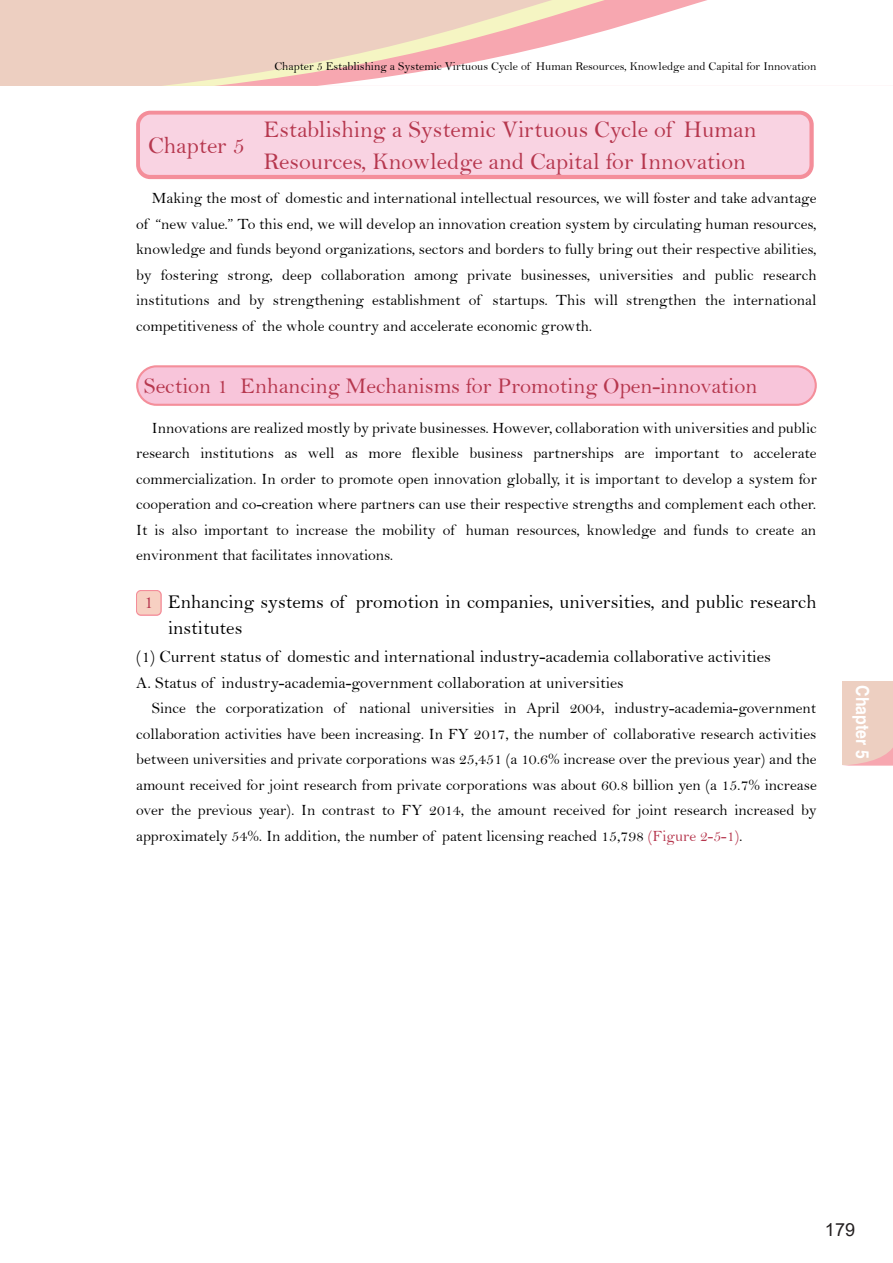
<style>
.page{position:relative;width:893px;height:1263px;background:#fff}
.page>*{position:absolute;margin:0;border:0;box-sizing:border-box;transform-origin:0 0}
.t1{font:24px/31.5px "Bell";color:#b6374e}
.t2{font:22.5px "Bell";color:#b6374e}
.t3{font:19.5px/25.5px "Bell";color:#000}
.t4{font:700 18px "Helvetica";color:#fff;scale:.88 1}
.t5{font:18px "Arial";color:#231f20}
.t6{font:17.25px "Bell";color:#000}
.t7{font:16.5px "Bell";color:#000}
.t8{font:15.75px/25.5px "Bell";color:#000;text-align:justify}
.t9{font:12px "Bell";color:#000}
.s1{color:#b6374e}
</style>
<div class="page">
<div style="left:0;top:0;width:893px;height:86px;background:#edcfc1"></div>
<svg style="left:214px;top:62px;width:103px;height:24px"></svg>
<svg style="left:317px;top:0;width:576px;height:86px;fill:#fff"></svg>
<div style="left:842px;top:681px;width:51px;height:84px;background:#edcfc1"></div>
<svg style="left:136px;top:111px;width:678px;height:68px;background:#f8cad9"></svg>
<div style="left:137px;top:366px;width:679px;height:39px;background:#f8c5da;border-radius:19px"></div>
<div style="left:136px;top:365px;width:680px;height:41px;border:2px solid #f48e9a;border-radius:19px"></div>
<svg style="left:136px;top:590px;width:26px;height:26px"></svg>
<p class="t9" style="left:136px;top:59px;width:335px">Part II Measures Implemented to Promo e Science nd T chnology</p>
<p class="t9" style="left:274px;top:59px;width:544px">Chapter 5 Establishing a Systemic Virtuous Cycle of Human Resources, Knowledge and Capital for Innovation</p>
<p class="t1" style="left:264px;top:114px;width:494px">Establishing a Systemic Virtuous Cycle of Human<br>Resources, Knowledge and Capital for Innovation</p>
<p class="t8" style="left:136px;top:185px;width:682px;text-indent:16px">Making the most of domestic and international intellectual resources, we will foster and take advantage of “new value.” To this end, we will develop an innovation creation system by circulating human resources, knowledge and funds beyond organizations, sectors and borders to fully bring out their respective abilities, by fostering strong, deep collaboration among private businesses, universities and public research institutions and by strengthening establishment of startups. This will strengthen the international competitiveness of the whole country and accelerate economic growth.</p>
<p class="t1" style="left:148px;top:129px;width:98px">Chapter 5</p>
<p class="t2" style="left:144px;top:372px;width:615px">Section 1 Enhancing Mechanisms for Promoting Open-innovation</p>
<p class="t8" style="left:136px;top:415px;width:682px;text-indent:16px">Innovations are realized mostly by private businesses. However, collaboration with universities and public research institutions as well as more flexible business partnerships are important to accelerate commercialization. In order to promote open innovation globally, it is important to develop a system for cooperation and co-creation where partners can use their respective strengths and complement each other.<br>It is also important to increase the mobility of human resources, knowledge and funds to create an environment that facilitates innovations.</p>
<p class="t3" style="left:168px;top:589px;width:650px;text-indent:-24px"><span class="s1">1</span> Enhancing systems of promotion in companies, universities, and public research institutes</p>
<p class="t6" style="left:136px;top:647px;width:636px">(1) Current status of domestic and international industry-academia collaborative activities</p>
<p class="t7" style="left:136px;top:673px;width:489px">A. Status of industry-academia-government collaboration at universities</p>
<p class="t8" style="left:136px;top:696px;width:682px;text-indent:16px">Since the corporatization of national universities in April 2004, industry-academia-government collaboration activities have been increasing. In FY 2017, the number of collaborative research activities between universities and private corporations was 25,451 (a 10.6% increase over the previous year) and the amount received for joint research from private corporations was about 60.8 billion yen (a 15.7% increase over the previous year). In contrast to FY 2014, the amount received for joint research increased by approximately 54%. In addition, the number of patent licensing reached 15,798 <span class="s1">(Figure 2-5-1)</span>.</p>
<p class="t4" style="left:873px;top:685px;width:85px;rotate:90deg">Chapter 5</p>
<p class="t5" style="left:825px;top:1217px;width:32px">179</p>
</div>
